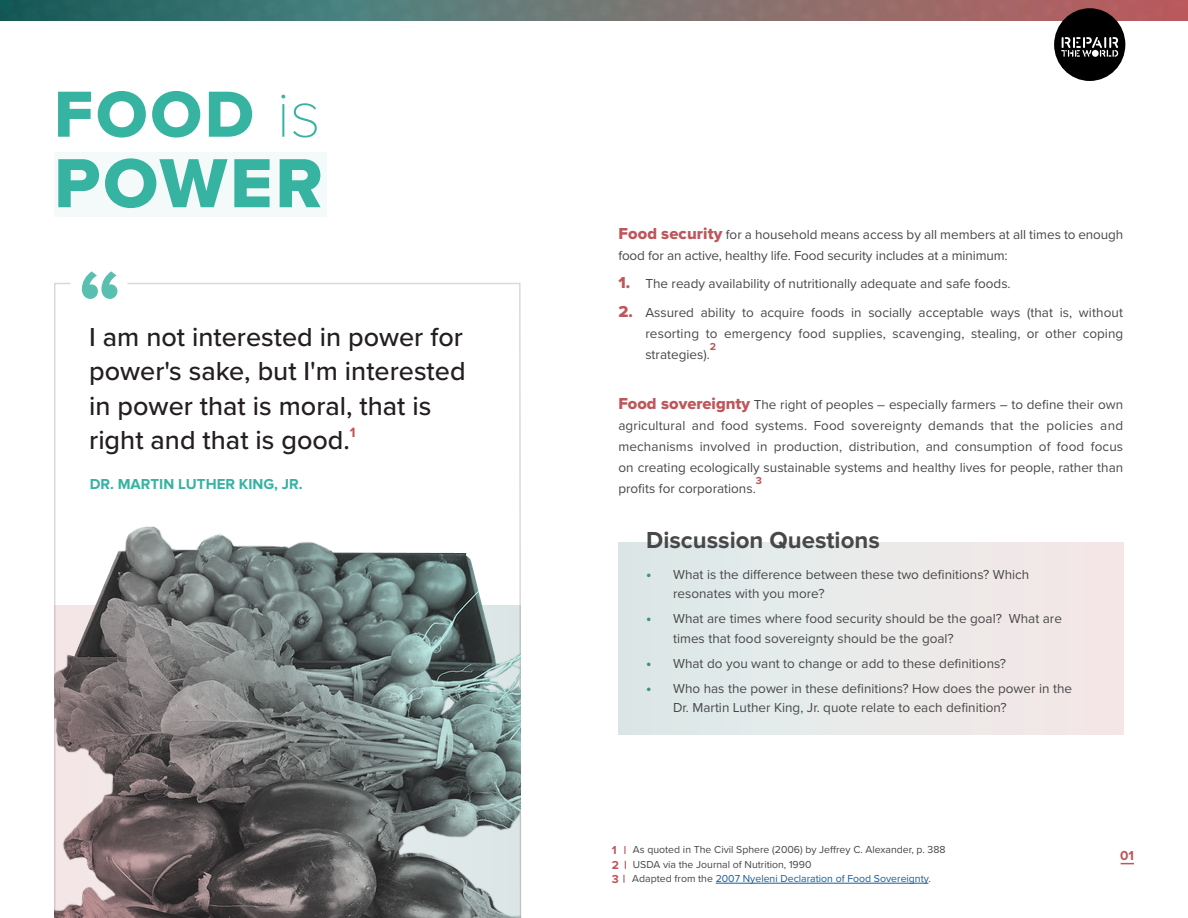
<style>
.page{position:relative;width:1188px;height:918px;background:#fff}
.page>*{position:absolute;margin:0;border:0;box-sizing:border-box;transform-origin:0 0}
.t1{font:700 96px "Proxima Nova";color:#37b3a1}
.t2{font:72px "Proxima Nova Extrabld";letter-spacing:.04em;color:#37b3a1}
.t3{font:67.5px "Proxima Nova Extrabld";color:#37b3a1}
.t4{font:500 27px/34.5px "Proxima Nova";color:#231f20}
.t5{font:700 24px "Proxima Nova";color:#48484a}
.t6{font:700 15px "Proxima Nova";color:#37b3a1}
.t7{font:700 13.95px "Proxima Nova";color:#be565b}
.t8{font:13.5px/21px "Proxima Nova";color:#48484a}
.t9{font:700 13.5px "Proxima Nova";color:#be565b}
.t10{font:700 12px "Proxima Nova";color:#be565b}
.t11{font:10.5px "Proxima Nova";color:#454647}
.t12{font:10.5px "Proxima Nova";color:#175d9e}
.t13{font:700 10.5px "Proxima Nova";color:#be565b}
.s1{font-family:"Proxima Nova T";font-weight:100}
.s2{font-family:"Proxima Nova Extrabld";font-size:16.5px;color:#be565b}
.s3{font-weight:700;font-size:15px;color:#3d9085}
.s4{color:#454647}
</style>
<div class="page">
<img style="left:0;top:0;width:1188px;height:21px">
<div style="left:1054px;top:8px;width:71px;height:73px;background:#000;border-radius:50%"></div>
<img style="left:1054px;top:8px;width:36px;height:73px">
<svg style="left:1061px;top:37px;width:57px;height:20px"></svg>
<div style="left:618px;top:542px;width:505px;height:193px;background:linear-gradient(to right,#dbeae9,#f6e8e8)"></div>
<hr style="left:716px;top:883px;width:212px;height:1px;background:#175d9e">
<svg style="left:623px;top:875px;width:2px;height:8px"></svg>
<svg style="left:624px;top:846px;width:2px;height:8px"></svg>
<svg style="left:54px;top:282px;width:468px;height:636px"></svg>
<div style="left:54px;top:152px;width:272px;height:64px;background:#f3faf9"></div>
<img style="left:54px;top:521px;width:466px;height:397px">
<svg style="left:1121px;top:863px;width:13px;height:1px"></svg>
<p class="t3" style="left:54px;top:75px;width:268px">FOOD <span class="s1">is</span></p>
<p class="t2" style="left:54px;top:142px;width:270px">POWER</p>
<h1 class="t1" style="left:78px;top:249px;width:46px">“</h1>
<p class="t4" style="left:89px;top:319px;width:378px">I am not interested in power for power's sake, but I'm interested in power that is moral, that is right and that is good.</p>
<p class="t7" style="left:350px;top:424px;width:7px">1</p>
<p class="t6" style="left:90px;top:475px;width:215px">DR. MARTIN LUTHER KING, JR.</p>
<p class="t8" style="left:618px;top:223px;width:506px"><span class="s2">Food security</span> for a household means access by all members at all times to enough food for an active, healthy life. Food security includes at a minimum:</p>
<p class="t8" style="left:618px;top:273px;width:394px"><span class="s2">1.</span> The ready availability of nutritionally adequate and safe foods.</p>
<p class="t8" style="left:645px;top:302px;width:479px;text-align:justify;text-indent:-27px"><span class="s2">2.</span> Assured ability to acquire foods in socially acceptable ways (that is, without resorting to emergency food supplies, scavenging, stealing, or other coping strategies).</p>
<p class="t13" style="left:710px;top:341px;width:8px">2</p>
<p class="t8" style="left:618px;top:393px;width:506px;text-align:justify"><span class="s2">Food sovereignty</span> The right of peoples – especially farmers – to define their own agricultural and food systems. Food sovereignty demands that the policies and mechanisms involved in production, distribution, and consumption of food focus on creating ecologically sustainable systems and healthy lives for people, rather than profits for corporations.</p>
<p class="t13" style="left:756px;top:474px;width:8px">3</p>
<p class="t5" style="left:646px;top:526px;width:235px">Discussion Questions</p>
<p class="t8" style="left:673px;top:564px;width:358px;line-height:19.5px;text-indent:-27px"><span class="s3">•</span> What is the difference between these two definitions? Which resonates with you more?</p>
<p class="t8" style="left:673px;top:608px;width:390px;line-height:19.5px;text-indent:-27px"><span class="s3">•</span> What are times where food security should be the goal? What are times that food sovereignty should be the goal?</p>
<p class="t8" style="left:646px;top:652px;width:361px"><span class="s3">•</span> What do you want to change or add to these definitions?</p>
<p class="t8" style="left:673px;top:678px;width:400px;line-height:19.5px;text-indent:-27px"><span class="s3">•</span> Who has the power in these definitions? How does the power in the<br>Dr. Martin Luther King, Jr. quote relate to each definition?</p>
<p class="t10" style="left:612px;top:843px;width:6px">1</p>
<p class="t11" style="left:633px;top:841px;width:314px">As quoted in The Civil Sphere (2006) by Jeffrey C. Alexander, p. 388</p>
<p class="t10" style="left:612px;top:858px;width:9px">2</p>
<p class="t11" style="left:633px;top:856px;width:180px">USDA via the Journal of Nutrition, 1990</p>
<p class="t10" style="left:612px;top:872px;width:9px">3</p>
<p class="t12" style="left:632px;top:870px;width:300px"><span class="s4">Adapted from the</span> 2007 Nyeleni Declaration of Food Sovereignty<span class="s4">.</span></p>
<p class="t9" style="left:1120px;top:847px;width:15px">01</p>
</div>
